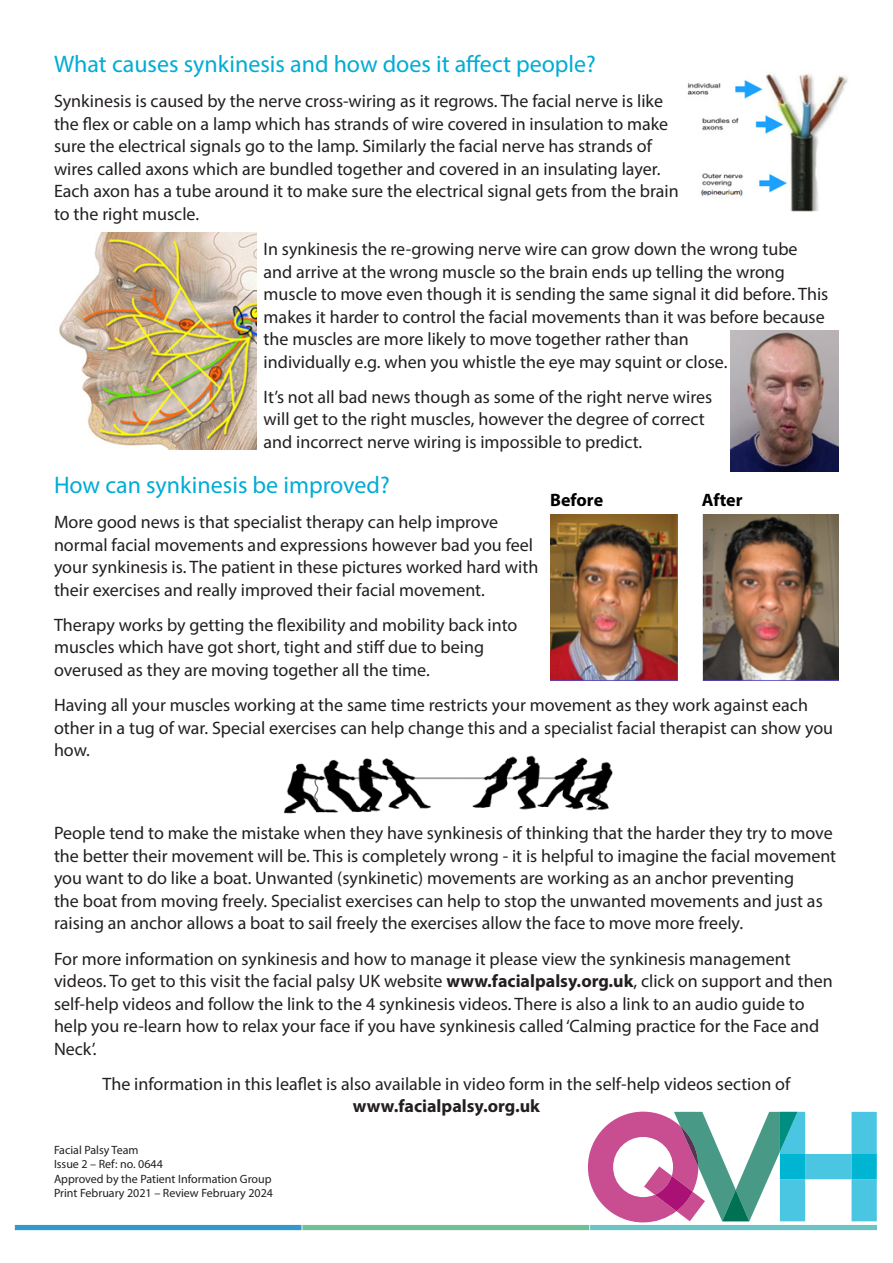
<style>
.page{position:relative;width:893px;height:1263px;background:#fff}
.page>*{position:absolute;margin:0;border:0;box-sizing:border-box;transform-origin:0 0}
.t1{font:24px "Myriad Pro";color:#00acd5}
.t2{font:18px/22.5px "Myriad Pro";color:#231f20}
.t3{font:700 18px "Myriad Pro";color:#231f20}
.t4{font:700 18px "Myriad Pro";color:#000}
.t5{font:12px "Myriad Pro";color:#231f20}
.s1{font-weight:700}
</style>
<div class="page">
<svg style="left:588px;top:1111px;width:289px;height:100px"></svg>
<img style="left:15px;top:1211px;width:862px;height:20px">
<img style="left:687px;top:72px;width:161px;height:140px">
<img style="left:59px;top:233px;width:197px;height:217px">
<img style="left:730px;top:331px;width:109px;height:141px">
<img style="left:550px;top:514px;width:289px;height:166px">
<img style="left:283px;top:755px;width:330px;height:59px">
<p class="t1" style="left:54px;top:49px;width:544px">What causes synkinesis and how does it affect people?</p>
<p class="t2" style="left:54px;top:90px;width:626px">Synkinesis is caused by the nerve cross-wiring as it regrows. The facial nerve is like the flex or cable on a lamp which has strands of wire covered in insulation to make sure the electrical signals go to the lamp. Similarly the facial nerve has strands of wires called axons which are bundled together and covered in an insulating layer.<br>Each axon has a tube around it to make sure the electrical signal gets from the brain to the right muscle.</p>
<p class="t2" style="left:264px;top:237px;width:566px">In synkinesis the re-growing nerve wire can grow down the wrong tube and arrive at the wrong muscle so the brain ends up telling the wrong muscle to move even though it is sending the same signal it did before. This makes it harder to control the facial movements than it was before because the muscles are more likely to move together rather than<br>individually e.g. when you whistle the eye may squint or close.</p>
<p class="t2" style="left:264px;top:385px;width:450px">It’s not all bad news though as some of the right nerve wires will get to the right muscles, however the degree of correct and incorrect nerve wiring is impossible to predict.</p>
<p class="t1" style="left:54px;top:470px;width:337px">How can synkinesis be improved?</p>
<p class="t2" style="left:54px;top:510px;width:486px">More good news is that specialist therapy can help improve normal facial movements and expressions however bad you feel your synkinesis is. The patient in these pictures worked hard with their exercises and really improved their facial movement.</p>
<p class="t2" style="left:54px;top:613px;width:465px">Therapy works by getting the flexibility and mobility back into muscles which have got short, tight and stiff due to being overused as they are moving together all the time.</p>
<p class="t2" style="left:54px;top:693px;width:781px">Having all your muscles working at the same time restricts your movement as they work against each other in a tug of war. Special exercises can help change this and a specialist facial therapist can show you how.</p>
<p class="t4" style="left:550px;top:488px;width:55px">Before</p>
<p class="t4" style="left:702px;top:488px;width:42px">After</p>
<p class="t2" style="left:54px;top:822px;width:784px">People tend to make the mistake when they have synkinesis of thinking that the harder they try to move the better their movement will be. This is completely wrong - it is helpful to imagine the facial movement you want to do like a boat. Unwanted (synkinetic) movements are working as an anchor preventing<br>the boat from moving freely. Specialist exercises can help to stop the unwanted movements and just as raising an anchor allows a boat to sail freely the exercises allow the face to move more freely.</p>
<p class="t2" style="left:54px;top:947px;width:780px">For more information on synkinesis and how to manage it please view the synkinesis management videos. To get to this visit the facial palsy UK website <span class="s1">www.facialpalsy.org.uk</span>, click on support and then self-help videos and follow the link to the 4 synkinesis videos. There is also a link to an audio guide to help you re-learn how to relax your face if you have synkinesis called ‘Calming practice for the Face and Neck’.</p>
<p class="t2" style="left:103px;top:1072px;width:689px">The information in this leaflet is also available in video form in the self-help videos section of</p>
<p class="t3" style="left:353px;top:1095px;width:189px">www.facialpalsy.org.uk</p>
<p class="t5" style="left:54px;top:1142px;width:86px">Facial Palsy Team</p>
<p class="t5" style="left:54px;top:1157px;width:110px">Issue 2 – Ref: no. 0644</p>
<p class="t5" style="left:54px;top:1171px;width:219px">Approved by the Patient Information Group</p>
<p class="t5" style="left:54px;top:1186px;width:221px">Print February 2021 – Review February 2024</p>
</div>
